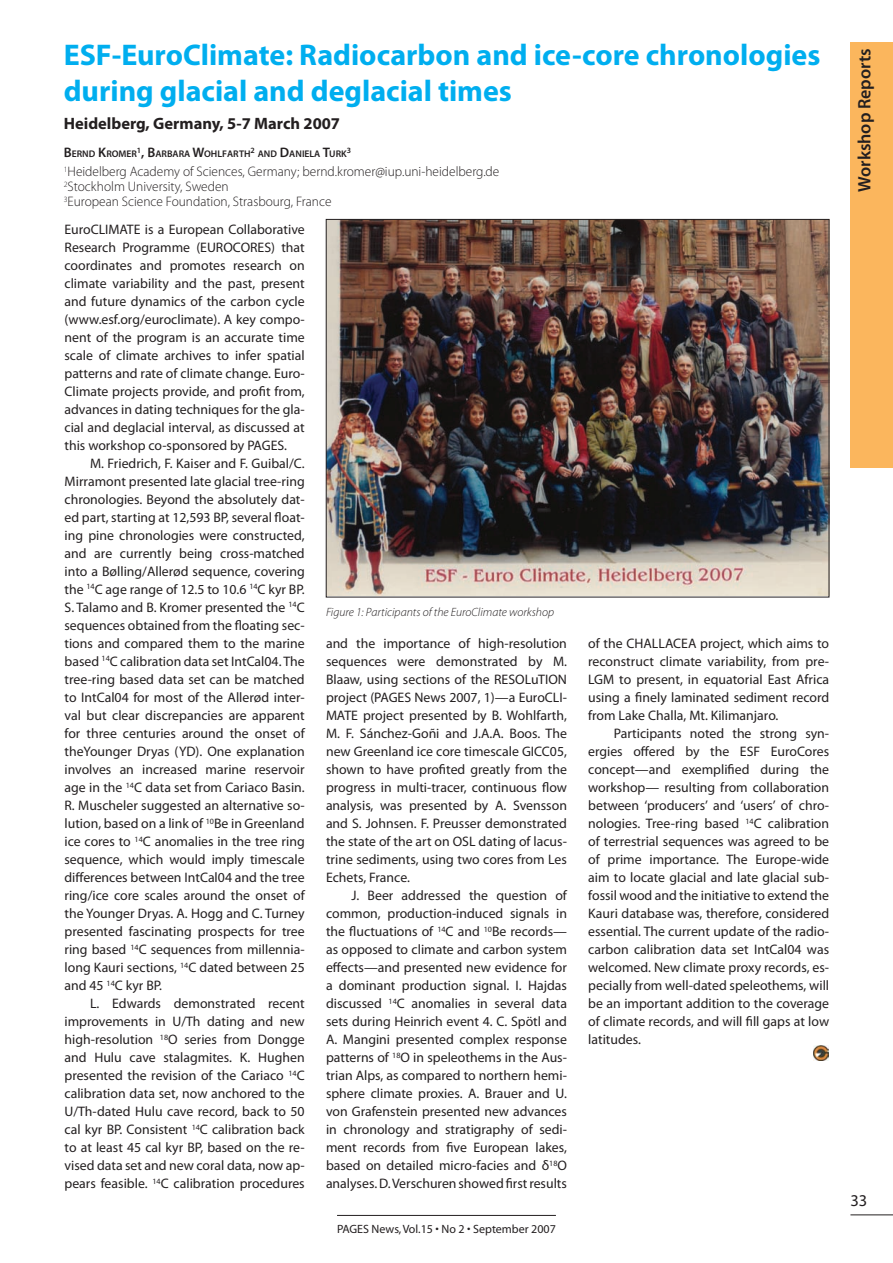
<style>
.page{position:relative;width:893px;height:1263px;background:#fff}
.page>*{position:absolute;margin:0;border:0;box-sizing:border-box;transform-origin:0 0}
.t1{font:700 30px/36px "Myriad Pro";color:#00aeef}
.side-title{font:600 18px "Myriad Pro";color:#231f20}
.workshop_info{font:700 16.5px "Myriad Pro";color:#231f20}
.t2{font:16.5px "Myriad Pro";color:#231f20}
.Text-box_-_indent{font:13.8px/18px "Myriad Pro";color:#231f20;text-align:justify}
.Text-box{font:13.8px/18px "Myriad Pro";color:#231f20;text-align:justify}
.Author_info{font:300 13.8px "Myriad Pro";color:#231f20}
.figure_caption{font:italic 300 12px "Myriad Pro";color:#231f20}
.t3{font:12px "Myriad";color:#231f20}
.Autoren{font:600 9.6px "Myriad Pro";color:#231f20}
.Autoren-2{font:600 8.1px "Myriad Pro";color:#231f20}
.s1{font-size:13.8px}
</style>
<div class="page">
<hr style="left:850px;top:1214px;width:43px;height:1px;background:#231f20">
<hr style="left:337px;top:1215px;width:219px;height:1px;background:#231f20">
<div style="left:850px;top:43px;width:43px;height:425px;background:#fbb65d"></div>
<img style="left:813px;top:1045px;width:15px;height:15px">
<img style="left:328px;top:221px;width:499px;height:374px">
<p class="t1" style="left:64px;top:36px;width:758px">ESF-EuroClimate: Radiocarbon and ice-core chronologies during glacial and deglacial times</p>
<p class="workshop_info" style="left:64px;top:113px;width:278px">Heidelberg, Germany, 5-7 March 2007</p>
<p class="Autoren" style="left:64px;top:148px;width:188px"><span class="s1">B</span>ERND <span class="s1">K</span>ROMER<sup>1</sup><span class="s1">, B</span>ARBARA <span class="s1">W</span>OHLFARTH</p>
<p class="Autoren-2" style="left:251px;top:145px;width:6px">2</p>
<p class="Autoren" style="left:258px;top:148px;width:90px">AND <span class="s1">D</span>ANIELA <span class="s1">T</span>URK</p>
<p class="Autoren-2" style="left:347px;top:145px;width:6px">3</p>
<p class="Author_info" style="left:64px;top:164px;width:437px"><sup>1</sup>Heidelberg Academy of Sciences, Germany; bernd.kromer@iup.uni-heidelberg.de</p>
<p class="Author_info" style="left:64px;top:179px;width:166px"><sup>2</sup>Stockholm University, Sweden</p>
<p class="Author_info" style="left:64px;top:194px;width:269px"><sup>3</sup>European Science Foundation, Strasbourg, France</p>
<p class="Text-box" style="left:65px;top:220px;width:242px">EuroCLIMATE is a European Collaborative Research Programme (EUROCORES) that coordinates and promotes research on climate variability and the past, present and future dynamics of the carbon cycle (www.esf.org/euroclimate). A key compo&shy;nent of the program is an accurate time scale of climate archives to infer spatial patterns and rate of climate change. Euro-Climate projects provide, and profit from, advances in dating techniques for the gla&shy;cial and deglacial interval, as discussed at this workshop co-sponsored by PAGES.</p>
<p class="Text-box_-_indent" style="left:65px;top:454px;width:242px;text-indent:26px">M. Friedrich, F. Kaiser and F. Guibal/C.<br>Mirramont presented late glacial tree-ring chronologies. Beyond the absolutely dat&shy;ed part, starting at 12,593 BP, several float&shy;ing pine chronologies were constructed, and are currently being cross-matched into a Bølling/Allerød sequence, covering the <sup>14</sup>C age range of 12.5 to 10.6 <sup>14</sup>C kyr BP.<br>S. Talamo and B. Kromer presented the <sup>14</sup>C sequences obtained from the floating sec&shy;tions and compared them to the marine based <sup>14</sup>C calibration data set IntCal04. The tree-ring based data set can be matched to IntCal04 for most of the Allerød inter&shy;val but clear discrepancies are apparent for three centuries around the onset of theYounger Dryas (YD). One explanation involves an increased marine reservoir age in the <sup>14</sup>C data set from Cariaco Basin.<br>R. Muscheler suggested an alternative so&shy;lution, based on a link of <sup>10</sup>Be in Greenland ice cores to <sup>14</sup>C anomalies in the tree ring sequence, which would imply timescale differences between IntCal04 and the tree ring/ice core scales around the onset of the Younger Dryas. A. Hogg and C. Turney presented fascinating prospects for tree ring based <sup>14</sup>C sequences from millennia&shy;long Kauri sections, <sup>14</sup>C dated between 25 and 45 <sup>14</sup>C kyr BP.</p>
<p class="Text-box_-_indent" style="left:65px;top:994px;width:242px;text-indent:26px">L. Edwards demonstrated recent improvements in U/Th dating and new high-resolution <sup>18</sup>O series from Dongge and Hulu cave stalagmites. K. Hughen presented the revision of the Cariaco <sup>14</sup>C calibration data set, now anchored to the U/Th-dated Hulu cave record, back to 50 cal kyr BP. Consistent <sup>14</sup>C calibration back to at least 45 cal kyr BP, based on the re&shy;vised data set and new coral data, now ap&shy;pears feasible. <sup>14</sup>C calibration procedures</p>
<p class="figure_caption" style="left:326px;top:606px;width:230px">Figure 1: Participants of the EuroClimate workshop</p>
<p class="Text-box_-_indent" style="left:588px;top:634px;width:242px">of the CHALLACEA project, which aims to reconstruct climate variability, from pre-LGM to present, in equatorial East Africa using a finely laminated sediment record from Lake Challa, Mt. Kilimanjaro.</p>
<p class="Text-box_-_indent" style="left:588px;top:724px;width:242px;text-indent:26px">Participants noted the strong syn&shy;ergies offered by the ESF EuroCores concept—and exemplified during the workshop— resulting from collaboration between ‘producers’ and ‘users’ of chro&shy;nologies. Tree-ring based <sup>14</sup>C calibration of terrestrial sequences was agreed to be of prime importance. The Europe-wide aim to locate glacial and late glacial sub&shy;fossil wood and the initiative to extend the Kauri database was, therefore, considered essential. The current update of the radio&shy;carbon calibration data set IntCal04 was welcomed. New climate proxy records, es&shy;pecially from well-dated speleothems, will be an important addition to the coverage of climate records, and will fill gaps at low latitudes.</p>
<p class="Text-box_-_indent" style="left:326px;top:634px;width:242px">and the importance of high-resolution sequences were demonstrated by M.<br>Blaaw, using sections of the RESOLuTION project (PAGES News 2007, 1)—a EuroCLI-MATE project presented by B. Wohlfarth, M. F. Sánchez-Goñi and J.A.A. Boos. The new Greenland ice core timescale GICC05, shown to have profited greatly from the progress in multi-tracer, continuous flow analysis, was presented by A. Svensson and S. Johnsen. F. Preusser demonstrated the state of the art on OSL dating of lacus&shy;trine sediments, using two cores from Les Echets, France.</p>
<p class="Text-box_-_indent" style="left:326px;top:886px;width:242px;text-indent:26px">J. Beer addressed the question of common, production-induced signals in the fluctuations of <sup>14</sup>C and <sup>10</sup>Be records— as opposed to climate and carbon system effects—and presented new evidence for a dominant production signal. I. Hajdas discussed <sup>14</sup>C anomalies in several data sets during Heinrich event 4. C. Spötl and A. Mangini presented complex response patterns of <sup>18</sup>O in speleothems in the Aus&shy;trian Alps, as compared to northern hemi&shy;sphere climate proxies. A. Brauer and U. von Grafenstein presented new advances in chronology and stratigraphy of sedi&shy;ment records from five European lakes, based on detailed micro-facies and δ<sup>18</sup>O analyses. D. Verschuren showed first results</p>
<p class="t3" style="left:337px;top:1223px;width:220px">PAGES News, Vol.15 • No 2 • September 2007</p>
<p class="side-title" style="left:853px;top:192px;width:145px;rotate:-90deg">Workshop Reports</p>
<p class="t2" style="left:850px;top:1190px;width:18px">33</p>
</div>
